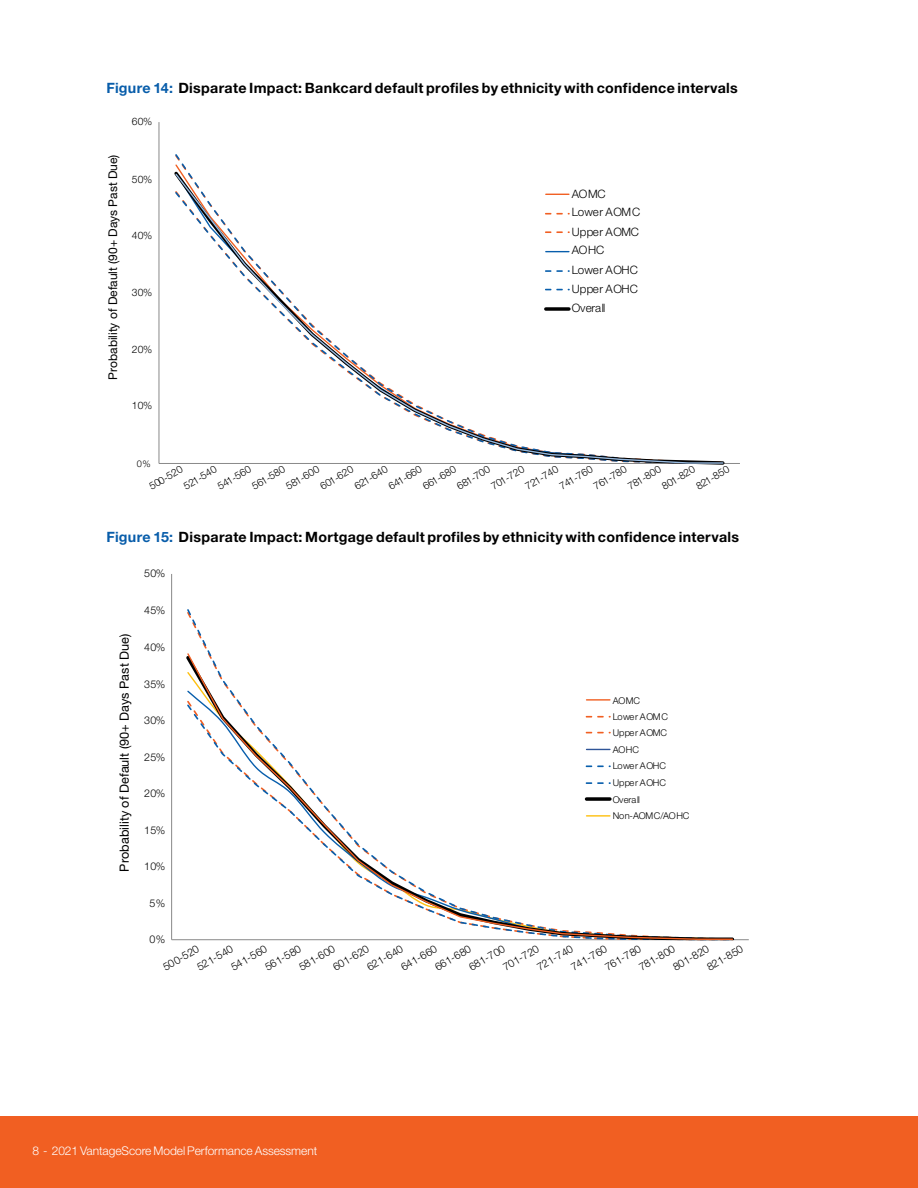
<style>
.page{position:relative;width:918px;height:1188px;background:#fff}
.page>*{position:absolute;margin:0;border:0;box-sizing:border-box;transform-origin:0 0}
.t1{font:700 14.25px "Helvetica Neue LT Std";letter-spacing:.02em;color:#000}
.t2{font:12.75px "Helvetica Neue LT Std";color:#000}
.t3{font:300 12px "Helvetica Neue LT Std";letter-spacing:-.005em;color:#fff}
.t4{font:12px "Helvetica Neue LT Std";color:#000}
.t5{font:300 11.55px/18.9px "Helvetica Neue LT Std";letter-spacing:-.005em;color:#000}
.t6{font:300 10.65px "Helvetica Neue LT Std";letter-spacing:.045em;color:#000}
.t7{font:300 10.35px "Helvetica Neue LT Std";letter-spacing:.045em;color:#000}
.t8{font:300 9.3px/16.8px "Helvetica Neue LT Std";letter-spacing:-.005em;color:#000}
.s1{color:#085daa}
</style>
<div class="page">
<div style="left:0;top:1116px;width:918px;height:72px;background:#f15f22"></div>
<hr style="left:159px;top:122px;width:1px;height:341px;background:#898989">
<hr style="left:159px;top:463px;width:581px;height:1px;background:#898989">
<svg style="left:174px;top:172px;width:550px;height:292px"></svg>
<svg style="left:546px;top:194px;width:23px;height:1px"></svg>
<svg style="left:545px;top:213px;width:25px;height:2px"></svg>
<svg style="left:545px;top:231px;width:25px;height:2px"></svg>
<svg style="left:546px;top:251px;width:23px;height:1px"></svg>
<svg style="left:545px;top:270px;width:25px;height:2px"></svg>
<svg style="left:545px;top:289px;width:25px;height:1px"></svg>
<svg style="left:546px;top:307px;width:23px;height:4px"></svg>
<hr style="left:171px;top:574px;width:1px;height:366px;background:#898989">
<hr style="left:172px;top:939px;width:577px;height:1px;background:#898989">
<svg style="left:186px;top:652px;width:548px;height:289px"></svg>
<hr style="left:587px;top:699px;width:23px;height:2px;background:#f15f22">
<svg style="left:586px;top:716px;width:25px;height:2px"></svg>
<svg style="left:586px;top:732px;width:25px;height:1px"></svg>
<svg style="left:587px;top:749px;width:23px;height:1px"></svg>
<svg style="left:586px;top:765px;width:25px;height:2px"></svg>
<svg style="left:586px;top:782px;width:25px;height:2px"></svg>
<svg style="left:587px;top:797px;width:23px;height:4px"></svg>
<hr style="left:587px;top:815px;width:23px;height:2px;background:#fec00f">
<p class="t1" style="left:106px;top:79px;width:633px"><span class="s1">Figure 14:</span> Disparate Impact: Bankcard default profiles by ethnicity with confidence intervals</p>
<p class="t4" style="left:106px;top:380px;width:227px;rotate:-90deg">Probability of Default (90+ Days Past Due)</p>
<p class="t7" style="left:132px;top:115px;width:22px">60%</p>
<p class="t7" style="left:132px;top:173px;width:22px">50%</p>
<p class="t7" style="left:132px;top:229px;width:22px">40%</p>
<p class="t7" style="left:132px;top:286px;width:22px">30%</p>
<p class="t7" style="left:132px;top:343px;width:22px">20%</p>
<p class="t7" style="left:132px;top:399px;width:22px">10%</p>
<p class="t5" style="left:572px;top:184px;width:70px">AOMC<br>Lower AOMC<br>Upper AOMC<br>AOHC<br>Lower AOHC<br>Upper AOHC<br>Overa l</p>
<p class="t8" style="left:137px;top:455px;width:15px">0%</p>
<p class="t7" style="left:147px;top:481px;width:38px;rotate:-30deg">500-520</p>
<p class="t7" style="left:181px;top:481px;width:38px;rotate:-30deg">521-540</p>
<p class="t7" style="left:215px;top:481px;width:38px;rotate:-30deg">541-560</p>
<p class="t7" style="left:249px;top:481px;width:38px;rotate:-30deg">561-580</p>
<p class="t7" style="left:284px;top:481px;width:38px;rotate:-30deg">581-600</p>
<p class="t7" style="left:318px;top:481px;width:38px;rotate:-30deg">601-620</p>
<p class="t7" style="left:352px;top:481px;width:38px;rotate:-30deg">621-640</p>
<p class="t7" style="left:386px;top:481px;width:38px;rotate:-30deg">641-660</p>
<p class="t7" style="left:420px;top:481px;width:38px;rotate:-30deg">661-680</p>
<p class="t7" style="left:455px;top:481px;width:38px;rotate:-30deg">681-700</p>
<p class="t7" style="left:489px;top:481px;width:38px;rotate:-30deg">701-720</p>
<p class="t7" style="left:523px;top:481px;width:38px;rotate:-30deg">721-740</p>
<p class="t7" style="left:557px;top:481px;width:38px;rotate:-30deg">741-760</p>
<p class="t7" style="left:591px;top:481px;width:38px;rotate:-30deg">761-780</p>
<p class="t7" style="left:625px;top:481px;width:38px;rotate:-30deg">781-800</p>
<p class="t7" style="left:660px;top:481px;width:38px;rotate:-30deg">801-820</p>
<p class="t7" style="left:694px;top:481px;width:38px;rotate:-30deg">821-850</p>
<p class="t1" style="left:106px;top:528px;width:634px"><span class="s1">Figure 15:</span> Disparate Impact: Mortgage default profiles by ethnicity with confidence intervals</p>
<p class="t6" style="left:144px;top:567px;width:23px">50%</p>
<p class="t2" style="left:117px;top:872px;width:239px;rotate:-90deg">Probability of Default (90+ Days Past Due)</p>
<p class="t6" style="left:144px;top:603px;width:23px">45%</p>
<p class="t6" style="left:144px;top:641px;width:23px">40%</p>
<p class="t6" style="left:144px;top:677px;width:23px">35%</p>
<p class="t6" style="left:144px;top:714px;width:23px">30%</p>
<p class="t6" style="left:144px;top:750px;width:23px">25%</p>
<p class="t6" style="left:144px;top:787px;width:23px">20%</p>
<p class="t6" style="left:144px;top:823px;width:23px">15%</p>
<p class="t6" style="left:144px;top:860px;width:23px">10%</p>
<p class="t6" style="left:149px;top:896px;width:17px">5%</p>
<p class="t8" style="left:613px;top:692px;width:57px;line-height:15.9px">AOMC<br>Lower AOMC</p>
<p class="t8" style="left:613px;top:724px;width:56px">Upper AOMC<br>AOHC</p>
<p class="t8" style="left:613px;top:757px;width:55px;text-align:justify">Lower AOHC Upper AOHC Overa l</p>
<p class="t8" style="left:613px;top:807px;width:78px">Non-AOMC/AOHC</p>
<p class="t6" style="left:149px;top:933px;width:17px">0%</p>
<p class="t6" style="left:195px;top:962px;width:41px;rotate:-30deg">521-540</p>
<p class="t6" style="left:161px;top:962px;width:41px;rotate:-30deg">500-520</p>
<p class="t6" style="left:263px;top:962px;width:41px;rotate:-30deg">561-580</p>
<p class="t6" style="left:229px;top:962px;width:41px;rotate:-30deg">541-560</p>
<p class="t6" style="left:297px;top:962px;width:41px;rotate:-30deg">581-600</p>
<p class="t6" style="left:399px;top:962px;width:41px;rotate:-30deg">641-660</p>
<p class="t6" style="left:365px;top:962px;width:41px;rotate:-30deg">621-640</p>
<p class="t6" style="left:331px;top:962px;width:41px;rotate:-30deg">601-620</p>
<p class="t6" style="left:433px;top:962px;width:41px;rotate:-30deg">661-680</p>
<p class="t6" style="left:535px;top:962px;width:41px;rotate:-30deg">721-740</p>
<p class="t6" style="left:501px;top:962px;width:41px;rotate:-30deg">701-720</p>
<p class="t6" style="left:467px;top:962px;width:41px;rotate:-30deg">681-700</p>
<p class="t6" style="left:569px;top:962px;width:41px;rotate:-30deg">741-760</p>
<p class="t6" style="left:637px;top:962px;width:41px;rotate:-30deg">781-800</p>
<p class="t6" style="left:603px;top:962px;width:41px;rotate:-30deg">761-780</p>
<p class="t6" style="left:705px;top:962px;width:41px;rotate:-30deg">821-850</p>
<p class="t6" style="left:671px;top:962px;width:41px;rotate:-30deg">801-820</p>
<p class="t3" style="left:32px;top:1143px;width:286px">8 - 2021 VantageScore Model Performance Assessment</p>
</div>
